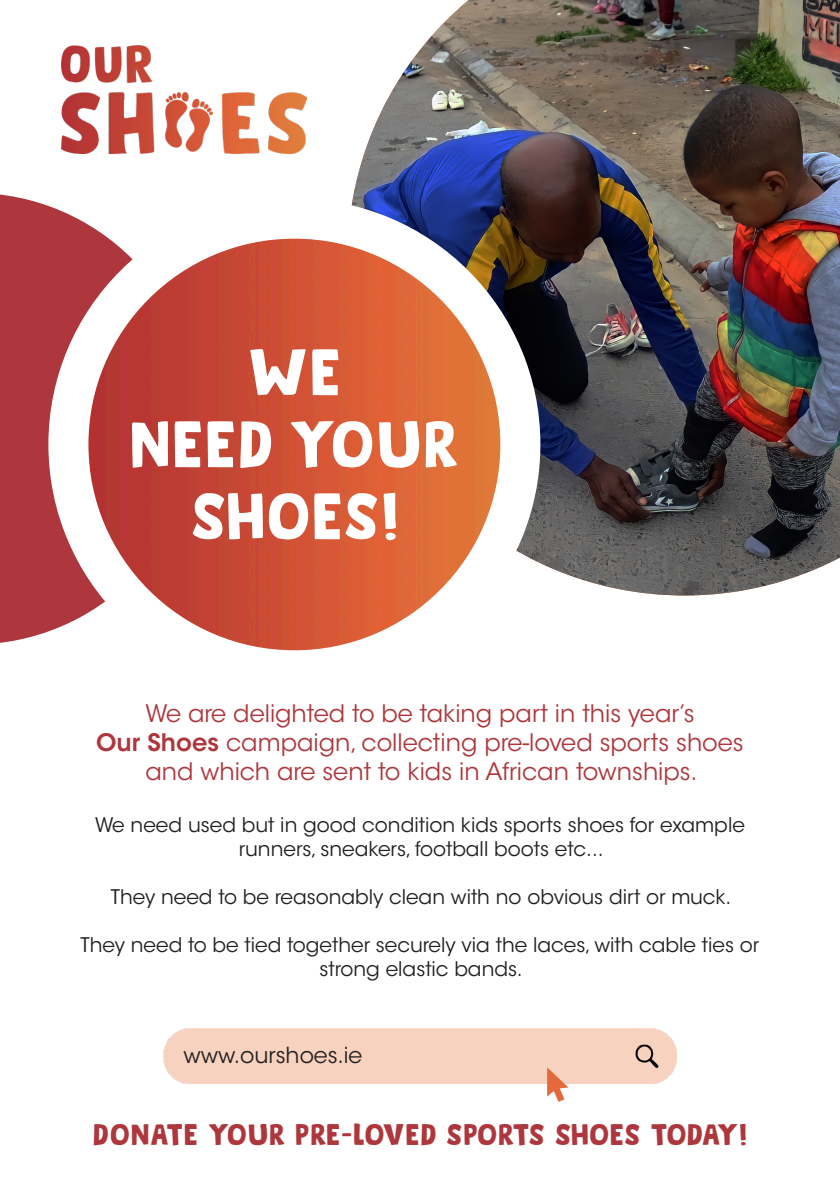
<style>
.page{position:relative;width:840px;height:1191px;background:#fff}
.page>*{position:absolute;margin:0;border:0;box-sizing:border-box;transform-origin:0 0}
.t1{font:66px/72px "Breakfast Noodles DEMO";color:#fff;text-align:center}
.t2{font:30px "Breakfast Noodles DEMO";letter-spacing:-.02em;color:#ad373c}
.t3{font:24px "ITC Avant Garde Std";color:#ad373c}
.t4{font:22px "ITC Avant Garde Std";color:#231f20}
.t5{font:20px/24px "ITC Avant Garde Std";color:#231f20;text-align:center}
.s1{font-weight:600}
</style>
<div class="page">
<img style="left:351px;top:0;width:488px;height:595px">
<svg style="left:0;top:194px;width:133px;height:449px;fill:#ad373c"></svg>
<img style="left:68px;top:219px;width:452px;height:451px;border-radius:226px">
<div style="left:48px;top:199px;width:492px;height:491px;border:40px solid #fff;border-radius:50%"></div>
<img style="left:61px;top:45px;width:246px;height:109px">
<div style="left:164px;top:1028px;width:511px;height:55px;background:#f7d3bf"></div>
<svg style="left:547px;top:1067px;width:21px;height:34px"></svg>
<p class="t1" style="left:247px;top:336px;width:96px">WE</p>
<p class="t1" style="left:129px;top:408px;width:333px">NEED YOUR<br>SHOES!</p>
<p class="t3" style="left:145px;top:698px;width:550px">We are delighted to be taking part in this year’s</p>
<p class="t3" style="left:96px;top:727px;width:648px"><span class="s1">Our Shoes</span> campaign, collecting pre-loved sports shoes</p>
<p class="t3" style="left:145px;top:756px;width:553px">and which are sent to kids in African townships.</p>
<p class="t5" style="left:95px;top:813px;width:651px">We need used but in good condition kids sports shoes for example runners, sneakers, football boots etc...</p>
<p class="t5" style="left:111px;top:885px;width:621px">They need to be reasonably clean with no obvious dirt or muck.</p>
<p class="t5" style="left:81px;top:933px;width:679px">They need to be tied together securely via the laces, with cable ties or strong elastic bands.</p>
<p class="t4" style="left:183px;top:1041px;width:180px">www.ourshoes.ie</p>
<p class="t2" style="left:92px;top:1118px;width:656px">DONATE YOUR PRE-LOVED SPORTS SHOES TODAY!</p>
</div>
